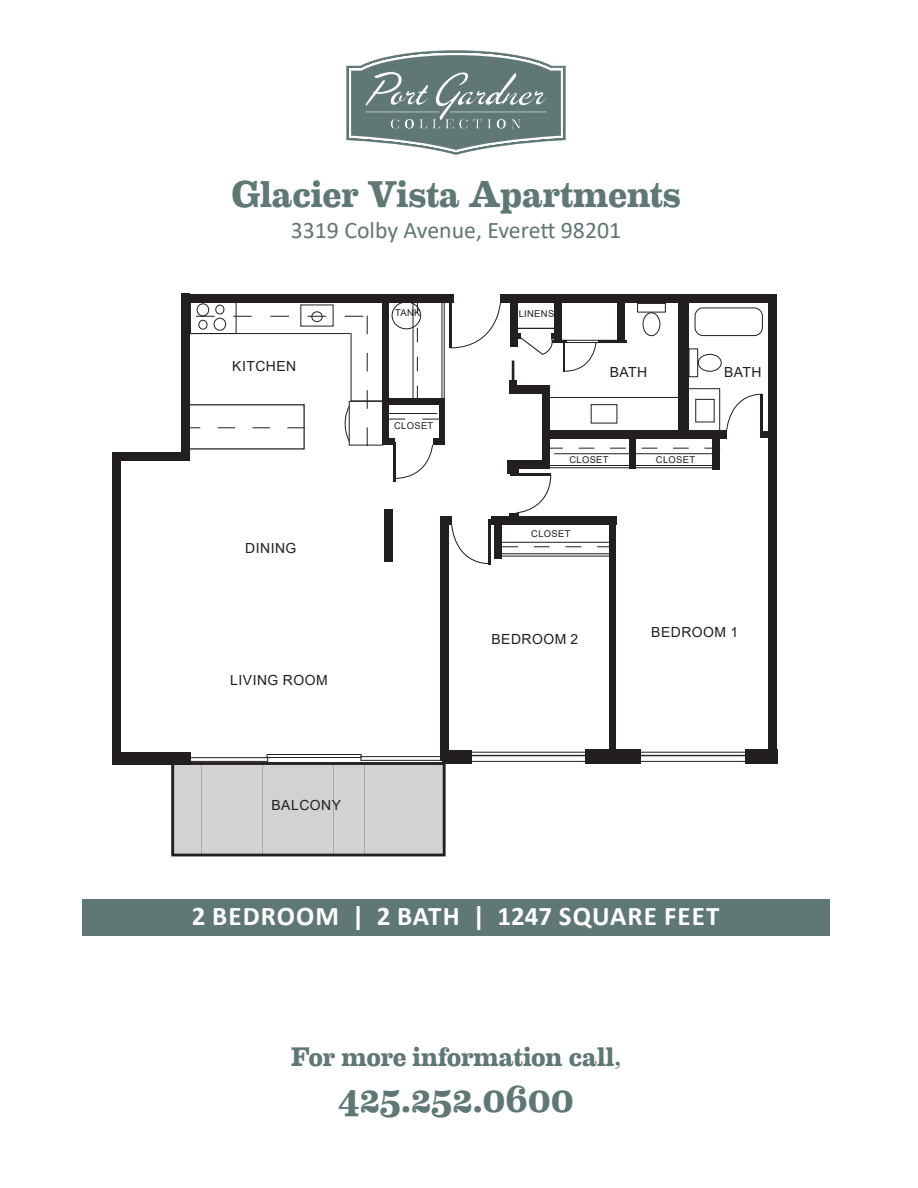
<style>
.page{position:relative;width:918px;height:1188px;background:#fff}
.page>*{position:absolute;margin:0;border:0;box-sizing:border-box;transform-origin:0 0}
.t1{font:700 37.5px "Eames Century Modern";letter-spacing:-.005em;color:#5f7775}
.t2{font:700 27px "Calibri";letter-spacing:.04em;color:#fff}
.t3{font:700 27px "Eames Century Modern";letter-spacing:-.01em;color:#5f7775}
.t4{font:23.85px "Calibri";color:#5f7775}
.t5{font:13.95px "Arial";letter-spacing:.035em;color:#231f20}
.t6{font:9.45px "Arial";letter-spacing:.035em;color:#231f20}
</style>
<div class="page">
<svg style="left:347px;top:51px;width:218px;height:104px"></svg>
<div style="left:82px;top:899px;width:748px;height:37px;background:#5f7775"></div>
<svg style="left:181px;top:766px;width:255px;height:86px;fill:#d1d2d4"></svg>
<div style="left:355px;top:762px;width:9px;height:93px;background:#d1d2d4"></div>
<div style="left:395px;top:762px;width:9px;height:93px;background:#d1d2d4"></div>
<div style="left:375px;top:762px;width:9px;height:93px;background:#d1d2d4"></div>
<div style="left:415px;top:762px;width:10px;height:93px;background:#d1d2d4"></div>
<div style="left:365px;top:762px;width:9px;height:93px;background:#d1d2d4"></div>
<div style="left:405px;top:762px;width:10px;height:93px;background:#d1d2d4"></div>
<div style="left:385px;top:762px;width:9px;height:93px;background:#d1d2d4"></div>
<div style="left:426px;top:762px;width:9px;height:93px;background:#d1d2d4"></div>
<div style="left:436px;top:762px;width:9px;height:93px;background:#d1d2d4"></div>
<div style="left:263px;top:762px;width:9px;height:93px;background:#d1d2d4"></div>
<div style="left:304px;top:762px;width:9px;height:93px;background:#d1d2d4"></div>
<div style="left:283px;top:762px;width:10px;height:93px;background:#d1d2d4"></div>
<div style="left:324px;top:762px;width:9px;height:93px;background:#d1d2d4"></div>
<div style="left:273px;top:762px;width:10px;height:93px;background:#d1d2d4"></div>
<div style="left:314px;top:762px;width:9px;height:93px;background:#d1d2d4"></div>
<div style="left:294px;top:762px;width:9px;height:93px;background:#d1d2d4"></div>
<div style="left:334px;top:762px;width:9px;height:93px;background:#d1d2d4"></div>
<div style="left:344px;top:762px;width:9px;height:93px;background:#d1d2d4"></div>
<div style="left:172px;top:762px;width:9px;height:93px;background:#d1d2d4"></div>
<div style="left:212px;top:762px;width:9px;height:93px;background:#d1d2d4"></div>
<div style="left:192px;top:762px;width:9px;height:93px;background:#d1d2d4"></div>
<div style="left:232px;top:762px;width:9px;height:93px;background:#d1d2d4"></div>
<div style="left:182px;top:762px;width:9px;height:93px;background:#d1d2d4"></div>
<div style="left:222px;top:762px;width:9px;height:93px;background:#d1d2d4"></div>
<div style="left:202px;top:762px;width:9px;height:93px;background:#d1d2d4"></div>
<div style="left:242px;top:762px;width:10px;height:93px;background:#d1d2d4"></div>
<div style="left:253px;top:762px;width:9px;height:93px;background:#d1d2d4"></div>
<div style="left:171px;top:762px;width:275px;height:94px;border:3px solid #231f20"></div>
<div style="left:112px;top:452px;width:8px;height:313px;background:#231f20"></div>
<div style="left:112px;top:752px;width:79px;height:13px;background:#231f20"></div>
<div style="left:442px;top:750px;width:30px;height:14px;background:#231f20"></div>
<div style="left:585px;top:749px;width:56px;height:15px;background:#231f20"></div>
<div style="left:746px;top:749px;width:32px;height:15px;background:#231f20"></div>
<div style="left:360px;top:756px;width:90px;height:5px;border:1px solid #231f20"></div>
<div style="left:177px;top:757px;width:91px;height:5px;border:1px solid #231f20"></div>
<div style="left:267px;top:754px;width:95px;height:4px;border:1px solid #231f20"></div>
<div style="left:466px;top:755px;width:125px;height:7px;border:1px solid #231f20"></div>
<div style="left:466px;top:752px;width:125px;height:4px;border:1px solid #231f20"></div>
<div style="left:638px;top:755px;width:125px;height:7px;border:1px solid #231f20"></div>
<div style="left:638px;top:752px;width:125px;height:4px;border:1px solid #231f20"></div>
<div style="left:112px;top:452px;width:78px;height:8px;background:#231f20"></div>
<div style="left:182px;top:294px;width:8px;height:166px;background:#231f20"></div>
<div style="left:769px;top:297px;width:8px;height:467px;background:#231f20"></div>
<div style="left:686px;top:388px;width:34px;height:50px;border:1px solid #231f20"></div>
<div style="left:549px;top:397px;width:132px;height:35px;border:1px solid #231f20"></div>
<div style="left:695px;top:308px;width:68px;height:28px;border:1px solid #231f20;border-radius:8px"></div>
<div style="left:695px;top:399px;width:20px;height:23px;border:1px solid #231f20"></div>
<div style="left:591px;top:404px;width:26px;height:20px;border:1px solid #231f20"></div>
<svg style="left:449px;top:302px;width:52px;height:47px"></svg>
<hr style="left:393px;top:442px;width:2px;height:40px;background:#231f20">
<hr style="left:498px;top:542px;width:111px;height:1px;background:#231f20">
<svg style="left:502px;top:546px;width:107px;height:1px"></svg>
<div style="left:678px;top:295px;width:11px;height:142px;background:#231f20"></div>
<div style="left:609px;top:518px;width:7px;height:236px;background:#231f20"></div>
<hr style="left:552px;top:340px;width:72px;height:1px;background:#231f20">
<hr style="left:553px;top:342px;width:72px;height:1px;background:#231f20">
<div style="left:689px;top:348px;width:9px;height:29px;border:1px solid #231f20"></div>
<div style="left:698px;top:354px;width:24px;height:18px;border:1px solid #231f20;border-radius:50%"></div>
<div style="left:383px;top:398px;width:62px;height:7px;background:#231f20"></div>
<div style="left:433px;top:438px;width:12px;height:7px;background:#231f20"></div>
<div style="left:439px;top:402px;width:6px;height:39px;background:#231f20"></div>
<div style="left:384px;top:510px;width:9px;height:52px;background:#231f20"></div>
<div style="left:440px;top:522px;width:9px;height:238px;background:#231f20"></div>
<div style="left:440px;top:517px;width:12px;height:8px;background:#231f20"></div>
<div style="left:509px;top:513px;width:10px;height:9px;background:#231f20"></div>
<div style="left:509px;top:464px;width:10px;height:10px;background:#231f20"></div>
<div style="left:713px;top:432px;width:7px;height:38px;background:#231f20"></div>
<div style="left:629px;top:432px;width:7px;height:37px;background:#231f20"></div>
<div style="left:494px;top:519px;width:7px;height:39px;background:#231f20"></div>
<div style="left:507px;top:460px;width:10px;height:13px;background:#231f20"></div>
<div style="left:762px;top:431px;width:11px;height:6px;background:#231f20"></div>
<div style="left:510px;top:380px;width:7px;height:14px;background:#231f20"></div>
<div style="left:511px;top:334px;width:10px;height:5px;background:#231f20"></div>
<div style="left:542px;top:385px;width:8px;height:84px;background:#231f20"></div>
<div style="left:510px;top:295px;width:7px;height:52px;background:#231f20"></div>
<div style="left:554px;top:296px;width:8px;height:47px;background:#231f20"></div>
<div style="left:552px;top:334px;width:10px;height:5px;background:#231f20"></div>
<hr style="left:552px;top:340px;width:15px;height:3px;background:#231f20">
<hr style="left:599px;top:340px;width:28px;height:3px;background:#231f20">
<div style="left:617px;top:297px;width:8px;height:45px;background:#231f20"></div>
<div style="left:183px;top:294px;width:270px;height:8px;background:#231f20"></div>
<div style="left:501px;top:294px;width:276px;height:8px;background:#231f20"></div>
<div style="left:543px;top:430px;width:184px;height:8px;background:#231f20"></div>
<div style="left:491px;top:517px;width:125px;height:8px;background:#231f20"></div>
<div style="left:510px;top:385px;width:38px;height:9px;background:#231f20"></div>
<div style="left:511px;top:460px;width:39px;height:9px;background:#231f20"></div>
<div style="left:637px;top:303px;width:29px;height:10px;border:1px solid #231f20"></div>
<div style="left:643px;top:312px;width:17px;height:24px;border:1px solid #231f20;border-radius:50%"></div>
<hr style="left:514px;top:328px;width:40px;height:1px;background:#231f20">
<svg style="left:564px;top:343px;width:33px;height:29px"></svg>
<svg style="left:521px;top:336px;width:33px;height:19px"></svg>
<hr style="left:554px;top:453px;width:163px;height:1px;background:#231f20">
<svg style="left:550px;top:448px;width:163px;height:1px"></svg>
<hr style="left:546px;top:465px;width:169px;height:1px;background:#231f20">
<hr style="left:549px;top:467px;width:168px;height:1px;background:#231f20">
<hr style="left:500px;top:553px;width:111px;height:1px;background:#231f20">
<hr style="left:501px;top:556px;width:110px;height:1px;background:#231f20">
<hr style="left:761px;top:394px;width:2px;height:44px;background:#231f20">
<svg style="left:726px;top:393px;width:36px;height:40px"></svg>
<hr style="left:489px;top:519px;width:2px;height:45px;background:#231f20">
<svg style="left:451px;top:524px;width:40px;height:41px"></svg>
<hr style="left:511px;top:473px;width:40px;height:3px;background:#231f20">
<svg style="left:516px;top:474px;width:36px;height:39px"></svg>
<svg style="left:183px;top:302px;width:256px;height:178px"></svg>
<hr style="left:441px;top:296px;width:1px;height:106px;background:#231f20">
<hr style="left:444px;top:295px;width:1px;height:106px;background:#231f20">
<hr style="left:512px;top:361px;width:2px;height:22px;background:#231f20">
<p class="t1" style="left:231px;top:166px;width:451px">Glacier Vista Apartments</p>
<p class="t4" style="left:291px;top:214px;width:332px">3319 Colby Avenue, Everett 98201</p>
<p class="t5" style="left:232px;top:356px;width:66px">KITCHEN</p>
<p class="t5" style="left:245px;top:538px;width:53px">DINING</p>
<p class="t5" style="left:230px;top:670px;width:99px">LIVING ROOM</p>
<p class="t5" style="left:272px;top:795px;width:71px">BALCONY</p>
<p class="t6" style="left:395px;top:307px;width:27px">TANK</p>
<p class="t6" style="left:394px;top:419px;width:41px">CLOSET</p>
<p class="t6" style="left:519px;top:307px;width:37px">LINENS</p>
<p class="t5" style="left:610px;top:363px;width:39px">BATH</p>
<p class="t5" style="left:724px;top:363px;width:39px">BATH</p>
<p class="t6" style="left:569px;top:453px;width:41px">CLOSET</p>
<p class="t6" style="left:656px;top:454px;width:41px">CLOSET</p>
<p class="t6" style="left:531px;top:528px;width:41px">CLOSET</p>
<p class="t5" style="left:491px;top:629px;width:88px">BEDROOM 2</p>
<p class="t5" style="left:651px;top:622px;width:88px">BEDROOM 1</p>
<p class="t2" style="left:192px;top:897px;width:529px">2 BEDROOM | 2 BATH | 1247 SQUARE FEET</p>
<p class="t3" style="left:291px;top:1036px;width:332px">For more information call,</p>
<p class="t1" style="left:338px;top:1071px;width:238px">425.252.0600</p>
</div>
